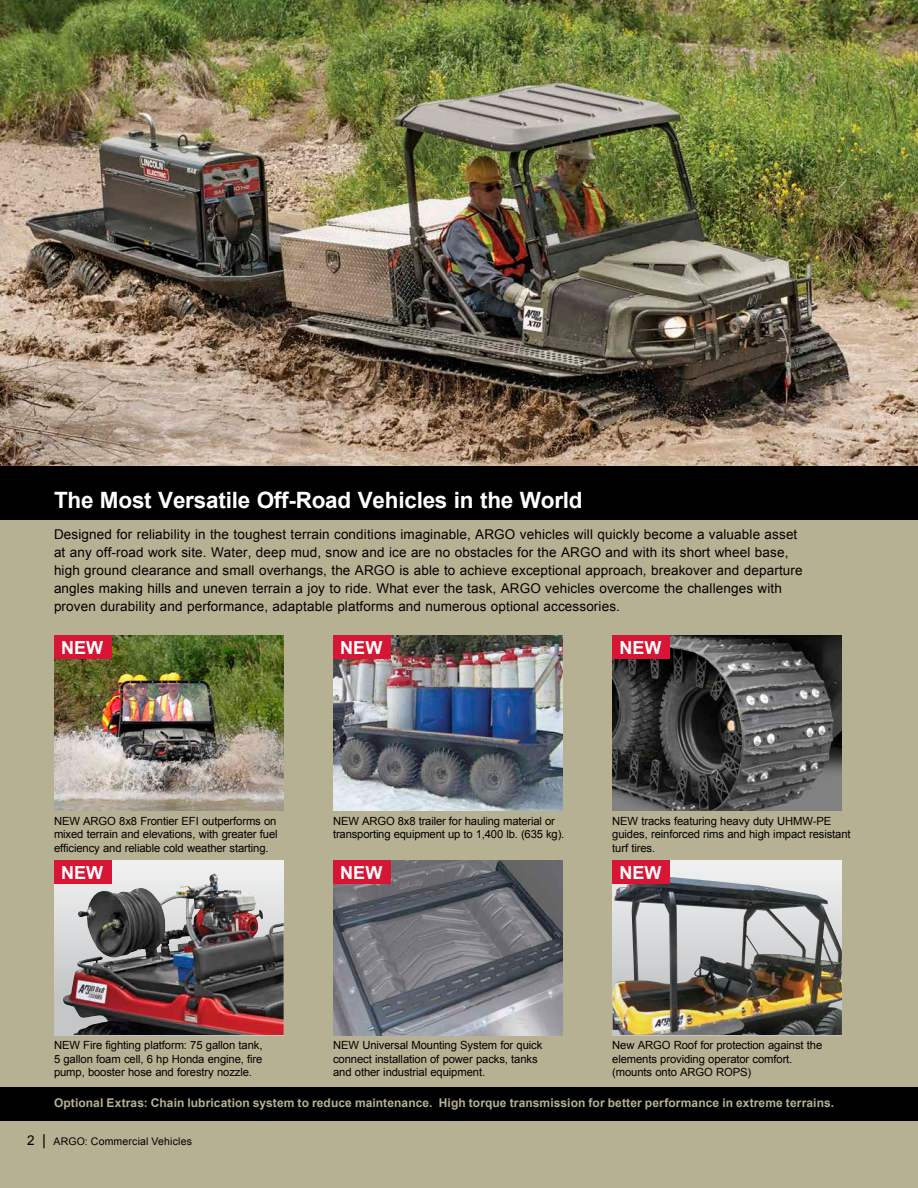
<style>
.page{position:relative;width:918px;height:1188px;background:#fff}
.page>*{position:absolute;margin:0;border:0;box-sizing:border-box;transform-origin:0 0}
.t1{font:700 22.5px "Arial";letter-spacing:-.01em;color:#fff}
.t2{font:700 18px "Arial";letter-spacing:.005em;color:#fff}
.t3{font:13.5px/18px "Arial";letter-spacing:.01em;color:#000}
.t4{font:700 12px "Arial";letter-spacing:.005em;color:#b7b193}
.t5{font:11.25px/13.5px "Arial";letter-spacing:-.01em;color:#000}
.t6{font:10.5px "Arial";letter-spacing:.015em;color:#000}
.s1{font-size:13.5px}
.s2{font-size:15px}
</style>
<div class="page">
<div style="left:0;top:520px;width:918px;height:668px;background:#b7b193"></div>
<div style="left:613px;top:860px;width:229px;height:175px;background:#efeff0"></div>
<img style="left:613px;top:877px;width:229px;height:158px">
<img style="left:334px;top:860px;width:229px;height:175px">
<div style="left:0;top:466px;width:918px;height:54px;background:#000"></div>
<img style="left:0;top:0;width:918px;height:466px">
<img style="left:54px;top:636px;width:230px;height:174px">
<img style="left:334px;top:636px;width:229px;height:174px">
<img style="left:613px;top:636px;width:229px;height:174px">
<div style="left:54px;top:860px;width:230px;height:175px;background:linear-gradient(to bottom,#eef0f0,#bdbec0)"></div>
<img style="left:63px;top:874px;width:221px;height:161px">
<div style="left:54px;top:635px;width:58px;height:24px;background:#d71534"></div>
<div style="left:54px;top:860px;width:58px;height:24px;background:#d71534"></div>
<div style="left:334px;top:635px;width:57px;height:24px;background:#d71534"></div>
<div style="left:334px;top:860px;width:57px;height:24px;background:#d71534"></div>
<div style="left:613px;top:635px;width:57px;height:24px;background:#d71534"></div>
<div style="left:613px;top:860px;width:57px;height:24px;background:#d71534"></div>
<div style="left:0;top:1087px;width:918px;height:33px;background:#000"></div>
<h1 class="t1" style="left:54px;top:485px;width:530px">The Most Versatile Off-Road Vehicles in the World</h1>
<p class="t3" style="left:54px;top:526px;width:750px">Designed for reliability in the toughest terrain conditions imaginable, ARGO vehicles will quickly become a valuable asset at any off-road work site. Water, deep mud, snow and ice are no obstacles for the ARGO and with its short wheel base, high ground clearance and small overhangs, the ARGO is able to achieve exceptional approach, breakover and departure angles making hills and uneven terrain a joy to ride. What ever the task, ARGO vehicles overcome the challenges with proven durability and performance, adaptable platforms and numerous optional accessories.</p>
<h2 class="t2" style="left:61px;top:635px;width:44px">NEW</h2>
<h2 class="t2" style="left:340px;top:635px;width:44px">NEW</h2>
<h2 class="t2" style="left:619px;top:635px;width:44px">NEW</h2>
<p class="t5" style="left:54px;top:814px;width:225px;text-align:justify">NEW ARGO 8x8 Frontier EFI outperforms on mixed terrain and elevations, with greater fuel efficiency and reliable cold weather starting.</p>
<h2 class="t2" style="left:61px;top:860px;width:44px">NEW</h2>
<p class="t5" style="left:333px;top:814px;width:233px">NEW ARGO 8x8 trailer for hauling material or transporting equipment up to 1,400 lb. (635 kg).</p>
<p class="t5" style="left:612px;top:814px;width:240px">NEW tracks featuring heavy duty UHMW-PE guides, reinforced rims and high impact resistant turf tires.</p>
<h2 class="t2" style="left:340px;top:860px;width:44px">NEW</h2>
<h2 class="t2" style="left:619px;top:860px;width:44px">NEW</h2>
<p class="t5" style="left:54px;top:1039px;width:210px;text-align:justify">NEW Fire fighting platform: 75 gallon tank, 5 gallon foam cell, 6 hp Honda engine, fire pump, booster hose and forestry nozzle.</p>
<p class="t5" style="left:333px;top:1039px;width:211px">NEW Universal Mounting System for quick connect installation of power packs, tanks and other industrial equipment.</p>
<p class="t5" style="left:612px;top:1039px;width:212px">New ARGO Roof for protection against the elements providing operator comfort. (mounts onto ARGO ROPS)</p>
<p class="t4" style="left:54px;top:1095px;width:782px">Optional Extras: Chain lubrication system to reduce maintenance. High torque transmission for better performance in extreme terrains.</p>
<p class="t6" style="left:27px;top:1134px;width:166px"><span class="s1">2</span> <span class="s2">|</span> ARGO: Commercial Vehicles</p>
</div>
